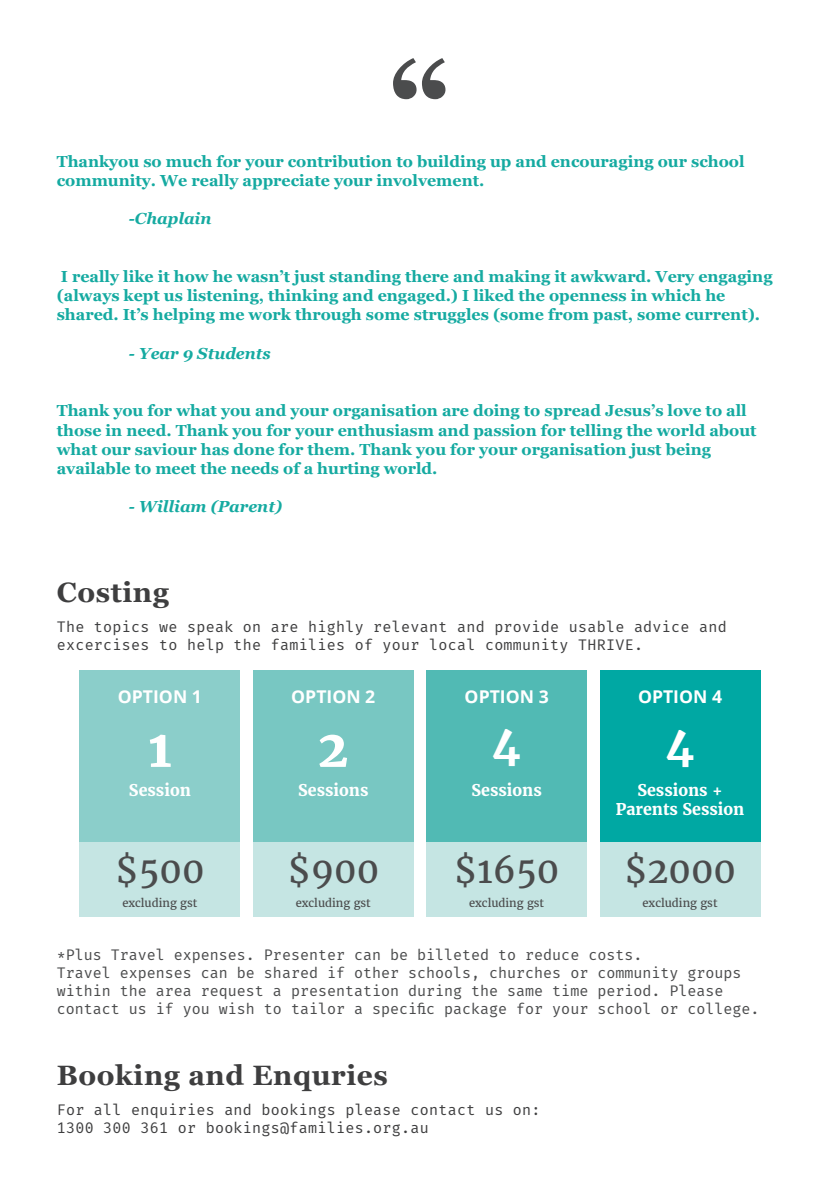
<style>
.page{position:relative;width:840px;height:1191px;background:#fff}
.page>*{position:absolute;margin:0;border:0;box-sizing:border-box;transform-origin:0 0}
.t1{font:700 120px "Georgia";color:#4b4c4d}
.t2{font:700 51.2px "Merriweather";color:#fff}
.t3{font:700 43.2px "Merriweather";color:#fff}
.t4{font:35.2px "Merriweather";color:#4b4c4d}
.t5{font:700 28px "Georgia";letter-spacing:.02em;color:#3e3e3f}
.t6{font:700 17.6px "Open Sans";color:#fff}
.t7{font:700 16px/19.2px "Georgia";color:#15aaa1}
.t8{font:700 16px "Merriweather";color:#fff}
.t9{font:italic 700 16px "Georgia";color:#15aaa1}
.t10{font:15px/18px "Fira Mono";color:#4b4c4d}
.t11{font:15px "Fira Mono";letter-spacing:.02em;color:#3e3e3f}
.t12{font:11.2px "Merriweather";color:#4b4c4d}
</style>
<div class="page">
<div style="left:253px;top:755px;width:160px;height:161px;background:#c5e5e3"></div>
<div style="left:253px;top:670px;width:160px;height:171px;background:#78c7c2"></div>
<div style="left:426px;top:755px;width:160px;height:161px;background:#c5e5e3"></div>
<div style="left:426px;top:670px;width:160px;height:171px;background:#51bab4"></div>
<div style="left:599px;top:755px;width:161px;height:161px;background:#c5e5e3"></div>
<div style="left:599px;top:670px;width:161px;height:171px;background:#00a8a3"></div>
<div style="left:79px;top:755px;width:161px;height:161px;background:#c5e5e3"></div>
<div style="left:79px;top:670px;width:161px;height:171px;background:#8bceca"></div>
<p class="t1" style="left:388px;top:29px;width:64px">“</p>
<p class="t7" style="left:57px;top:152px;width:689px">Thankyou so much for your contribution to building up and encouraging our school</p>
<p class="t7" style="left:57px;top:171px;width:429px">community. We really appreciate your involvement.</p>
<p class="t9" style="left:129px;top:208px;width:84px">-Chaplain</p>
<p class="t7" style="left:61px;top:267px;width:712px">I really like it how he wasn’t just standing there and making it awkward. Very engaging</p>
<p class="t7" style="left:57px;top:286px;width:704px">(always kept us listening, thinking and engaged.) I liked the openness in which he shared. It’s helping me work through some struggles (some from past, some current).</p>
<p class="t9" style="left:129px;top:343px;width:143px">- Year 9 Students</p>
<p class="t7" style="left:57px;top:401px;width:701px">Thank you for what you and your organisation are doing to spread Jesus’s love to all those in need. Thank you for your enthusiasm and passion for telling the world about what our saviour has done for them. Thank you for your organisation just being available to meet the needs of a hurting world.</p>
<p class="t9" style="left:129px;top:496px;width:155px">- William (Parent)</p>
<p class="t5" style="left:57px;top:574px;width:114px">Costing</p>
<p class="t11" style="left:57px;top:616px;width:671px">The topics we speak on are highly relevant and provide usable advice and</p>
<p class="t11" style="left:57px;top:634px;width:587px">excercises to help the families of your local community THRIVE.</p>
<p class="t6" style="left:118px;top:684px;width:86px">OPTION 1</p>
<p class="t2" style="left:148px;top:714px;width:25px">1</p>
<p class="t8" style="left:129px;top:779px;width:63px">Session</p>
<p class="t4" style="left:115px;top:848px;width:91px">$500</p>
<p class="t12" style="left:122px;top:896px;width:76px">excluding gst</p>
<p class="t6" style="left:291px;top:684px;width:86px">OPTION 2</p>
<p class="t2" style="left:317px;top:714px;width:32px">2</p>
<p class="t8" style="left:298px;top:779px;width:72px">Sessions</p>
<p class="t4" style="left:287px;top:848px;width:93px">$900</p>
<p class="t12" style="left:295px;top:896px;width:76px">excluding gst</p>
<p class="t6" style="left:464px;top:684px;width:86px">OPTION 3</p>
<p class="t3" style="left:492px;top:714px;width:30px">4</p>
<p class="t8" style="left:471px;top:779px;width:72px">Sessions</p>
<p class="t4" style="left:453px;top:848px;width:107px">$1650</p>
<p class="t12" style="left:469px;top:896px;width:76px">excluding gst</p>
<p class="t6" style="left:637px;top:684px;width:86px">OPTION 4</p>
<p class="t3" style="left:665px;top:716px;width:30px">4</p>
<p class="t8" style="left:637px;top:779px;width:87px">Sessions +</p>
<p class="t8" style="left:615px;top:798px;width:130px">Parents Session</p>
<p class="t4" style="left:623px;top:848px;width:113px">$2000</p>
<p class="t12" style="left:642px;top:896px;width:76px">excluding gst</p>
<p class="t10" style="left:57px;top:947px;width:704px">*Plus Travel expenses. Presenter can be billeted to reduce costs.<br>Travel expenses can be shared if other schools, churches or community groups within the area request a presentation during the same time period. Please contact us if you wish to tailor a specific package for your school or college.</p>
<p class="t5" style="left:57px;top:1057px;width:332px">Booking and Enquries</p>
<p class="t11" style="left:57px;top:1099px;width:485px">For all enquiries and bookings please contact us on:</p>
<p class="t11" style="left:57px;top:1117px;width:373px">1300 300 361 or bookings@families.org.au</p>
</div>
